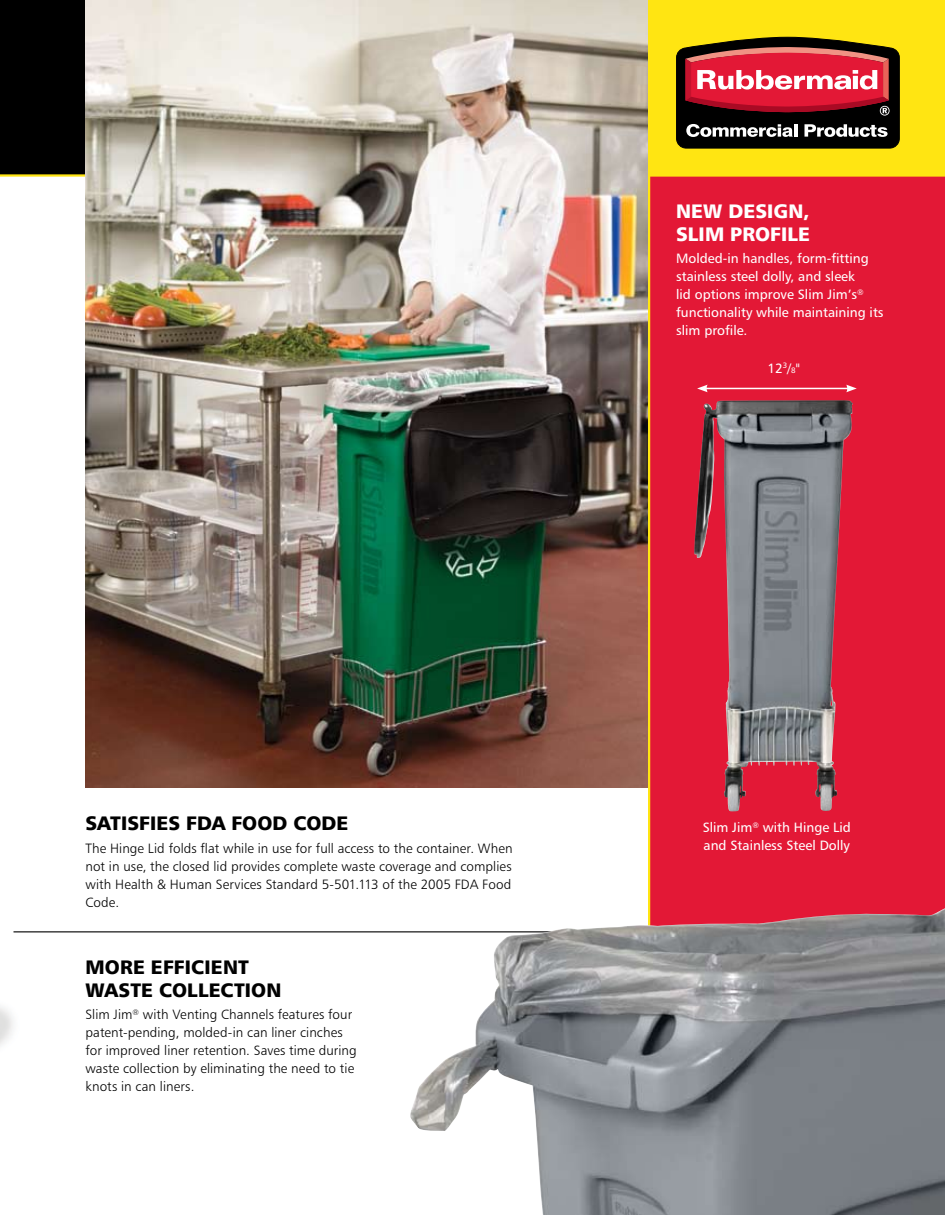
<style>
.page{position:relative;width:945px;height:1215px;background:#fff}
.page>*{position:absolute;margin:0;border:0;box-sizing:border-box;transform-origin:0 0}
.t1{font:19.5px/22.5px "Humanist 777 BT Black B";letter-spacing:.005em;color:#000}
.t2{font:19.5px/22.5px "Humanist 777 BT Black B";letter-spacing:.005em;color:#fff}
.t3{font:13.5px/18px "Humanist 777 BT Light B";letter-spacing:.005em;color:#000}
.t4{font:13.5px/18px "Humanist 777 BT Roman B";color:#fff}
.s1{font-size:7.8px}
</style>
<div class="page">
<hr style="left:14px;top:931px;width:662px;height:1px;background:#000">
<div style="left:649px;top:176px;width:296px;height:1039px;background:#e31836"></div>
<div style="left:0;top:0;width:668px;height:175px;background:#000"></div>
<hr style="left:0;top:174px;width:945px;height:3px;background:#ffe512">
<div style="left:649px;top:0;width:296px;height:176px;background:#ffe512"></div>
<svg style="left:676px;top:37px;width:224px;height:111px;background:#823737"></svg>
<img style="left:86px;top:0;width:562px;height:788px">
<img style="left:700px;top:418px;width:144px;height:394px">
<hr style="left:705px;top:388px;width:144px;height:1px;background:#fff">
<svg style="left:697px;top:385px;width:11px;height:7px"></svg>
<svg style="left:846px;top:385px;width:11px;height:7px"></svg>
<hr style="left:648px;top:0;width:2px;height:1215px;background:#ffe512">
<img style="left:410px;top:902px;width:535px;height:313px">
<h1 class="t2" style="left:676px;top:200px;width:136px">NEW DESIGN,<br>SLIM PROFILE</h1>
<p class="t4" style="left:676px;top:249px;width:209px">Molded-in handles, form-fitting stainless steel dolly, and sleek<br>lid options improve Slim Jim’s<sup>® </sup>functionality while maintaining its slim profile.</p>
<p class="t4" style="left:767px;top:359px;width:34px">12<sup>3</sup>/<span class="s1">8</span>"</p>
<h1 class="t1" style="left:86px;top:812px;width:265px">SATISFIES FDA FOOD CODE</h1>
<p class="t3" style="left:86px;top:839px;width:429px;text-align:justify">The Hinge Lid folds flat while in use for full access to the container. When not in use, the closed lid provides complete waste coverage and complies with Health &amp; Human Services Standard 5-501.113 of the 2005 FDA Food Code.</p>
<h1 class="t1" style="left:86px;top:956px;width:197px">MORE EFFICIENT<br>WASTE COLLECTION</h1>
<p class="t3" style="left:86px;top:1005px;width:273px">Slim Jim<sup>®</sup> with Venting Channels features four patent-pending, molded-in can liner cinches for improved liner retention. Saves time during waste collection by eliminating the need to tie knots in can liners.</p>
<p class="t4" style="left:703px;top:818px;width:150px">Slim Jim<sup>®</sup> with Hinge Lid and Stainless Steel Dolly</p>
</div>
